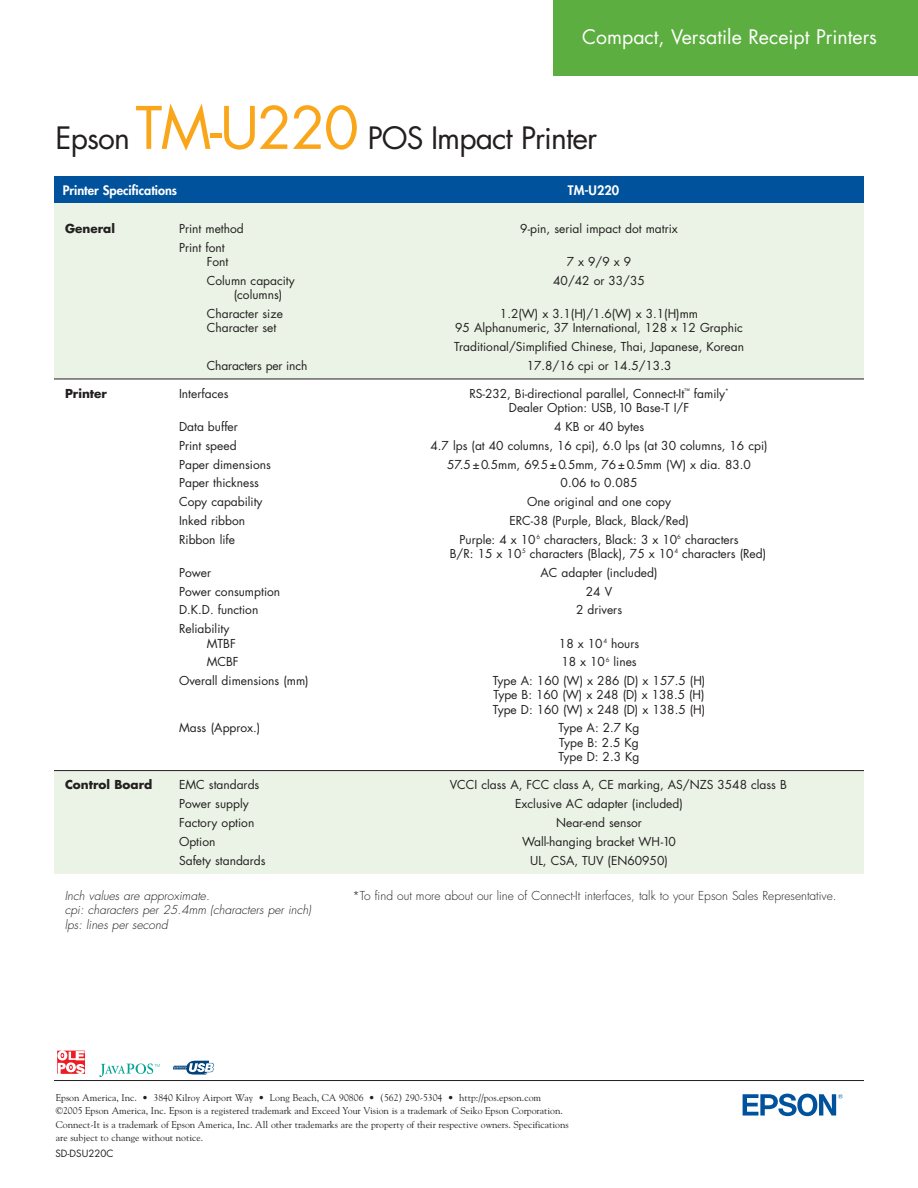
<style>
.page{position:relative;width:918px;height:1188px;background:#fff}
.page>*{position:absolute;margin:0;border:0;box-sizing:border-box;transform-origin:0 0}
.t1{font:30px "Futura";letter-spacing:-.03em;color:#231f20}
.t2{font:19.5px "Futura";color:#fff}
.t3{font:800 12.75px "Futura";color:#fff}
.t4{font:12px/14.2px "Futura";color:#231f20}
.t5{font:italic 300 12px/14.2px "Futura";color:#231f20}
.t6{font:300 12px "Futura";color:#231f20}
.t7{font:700 12px "Futura";color:#231f20}
.t8{font:9.75px/13.5px "Goudy";color:#231f20}
.t9{font:9.75px "Futura";color:#231f20}
.s1{font-size:57px;color:#faa61a}
</style>
<div class="page">
<div style="left:54px;top:203px;width:810px;height:176px;background:#eaf3e5"></div>
<div style="left:54px;top:771px;width:810px;height:103px;background:#eaf3e5"></div>
<div style="left:54px;top:176px;width:810px;height:27px;background:#00529c"></div>
<hr style="left:54px;top:379px;width:810px;height:1px;background:#231f20">
<hr style="left:54px;top:770px;width:810px;height:1px;background:#231f20">
<hr style="left:54px;top:1080px;width:810px;height:1px;background:#231f20">
<svg style="left:743px;top:1094px;width:100px;height:22px"></svg>
<div style="left:554px;top:0;width:364px;height:76px;background:#5dae40"></div>
<svg style="left:57px;top:1051px;width:28px;height:23px"></svg>
<svg style="left:99px;top:1064px;width:61px;height:13px"></svg>
<svg style="left:172px;top:1060px;width:43px;height:15px"></svg>
<h2 class="t2" style="left:582px;top:27px;width:296px">Compact, Versatile Receipt Printers</h2>
<h1 class="t1" style="left:56px;top:124px;width:543px">Epson <span class="s1">TM-U220</span> POS Impact Printer</h1>
<p class="t3" style="left:63px;top:184px;width:116px">Printer Specifications</p>
<p class="t3" style="left:568px;top:184px;width:53px">TM-U220</p>
<p class="t7" style="left:65px;top:223px;width:51px">General</p>
<p class="t4" style="left:179px;top:222px;width:66px">Print method</p>
<p class="t4" style="left:520px;top:222px;width:159px">9-pin, serial impact dot matrix</p>
<p class="t4" style="left:207px;top:241px;width:23px;text-indent:-28px">Print font<br>Font</p>
<p class="t4" style="left:567px;top:255px;width:66px">7 x 9/9 x 9</p>
<p class="t4" style="left:207px;top:274px;width:90px">Column capacity</p>
<p class="t4" style="left:553px;top:274px;width:93px">40/42 or 33/35</p>
<p class="t4" style="left:207px;top:286px;width:78px;line-height:18.8px;text-align:right">(columns)<br>Character size</p>
<p class="t4" style="left:500px;top:307px;width:200px">1.2(W) x 3.1(H)/1.6(W) x 3.1(H)mm</p>
<p class="t4" style="left:207px;top:322px;width:71px">Character set</p>
<p class="t4" style="left:454px;top:319px;width:291px;line-height:18.8px">95 Alphanumeric, 37 International, 128 x 12 Graphic<br>Traditional/Simplified Chinese, Thai, Japanese, Korean</p>
<p class="t4" style="left:207px;top:359px;width:102px">Characters per inch</p>
<p class="t4" style="left:527px;top:359px;width:146px">17.8/16 cpi or 14.5/13.3</p>
<p class="t7" style="left:65px;top:388px;width:43px">Printer</p>
<p class="t4" style="left:179px;top:388px;width:51px">Interfaces</p>
<p class="t4" style="left:469px;top:388px;width:261px;text-align:center">RS-232, Bi-directional parallel, Connect-It<sup>™</sup> family<sup>*<br></sup>Dealer Option: USB,10 Base-T I/F</p>
<p class="t4" style="left:179px;top:421px;width:60px">Data buffer</p>
<p class="t4" style="left:554px;top:421px;width:92px">4 KB or 40 bytes</p>
<p class="t4" style="left:179px;top:439px;width:59px">Print speed</p>
<p class="t4" style="left:431px;top:439px;width:339px">4.7 lps (at 40 columns, 16 cpi), 6.0 lps (at 30 columns, 16 cpi)</p>
<p class="t4" style="left:179px;top:458px;width:93px">Paper dimensions</p>
<p class="t4" style="left:447px;top:458px;width:305px">57.5±0.5mm, 69.5±0.5mm, 76±0.5mm (W) x dia. 83.0</p>
<p class="t4" style="left:179px;top:477px;width:82px">Paper thickness</p>
<p class="t4" style="left:561px;top:477px;width:78px">0.06 to 0.085</p>
<p class="t4" style="left:179px;top:496px;width:85px">Copy capability</p>
<p class="t4" style="left:527px;top:496px;width:145px">One original and one copy</p>
<p class="t4" style="left:179px;top:515px;width:68px">Inked ribbon</p>
<p class="t4" style="left:509px;top:515px;width:181px">ERC-38 (Purple, Black, Black/Red)</p>
<p class="t4" style="left:179px;top:533px;width:58px">Ribbon life</p>
<p class="t4" style="left:450px;top:533px;width:318px;text-indent:10px">Purple: 4 x 10<sup>6</sup> characters, Black: 3 x 10<sup>6</sup> characters<br>B/R: 15 x 10<sup>5</sup> characters (Black), 75 x 10<sup>4</sup> characters (Red)</p>
<p class="t4" style="left:179px;top:566px;width:34px">Power</p>
<p class="t4" style="left:541px;top:566px;width:118px">AC adapter (included)</p>
<p class="t4" style="left:179px;top:585px;width:103px">Power consumption</p>
<p class="t4" style="left:586px;top:585px;width:28px">24 V</p>
<p class="t4" style="left:179px;top:604px;width:81px">D.K.D. function</p>
<p class="t4" style="left:576px;top:604px;width:48px">2 drivers</p>
<p class="t4" style="left:207px;top:623px;width:30px;text-indent:-28px">Reliability<br>MTBF</p>
<p class="t4" style="left:559px;top:637px;width:82px">18 x 10<sup>4</sup> hours</p>
<p class="t4" style="left:207px;top:656px;width:33px">MCBF</p>
<p class="t4" style="left:561px;top:656px;width:77px">18 x 10<sup>6</sup> lines</p>
<p class="t4" style="left:179px;top:675px;width:131px">Overall dimensions (mm)</p>
<p class="t4" style="left:493px;top:675px;width:214px;text-align:justify">Type A: 160 (W) x 286 (D) x 157.5 (H)<br>Type B: 160 (W) x 248 (D) x 138.5 (H)<br>Type D: 160 (W) x 248 (D) x 138.5 (H)</p>
<p class="t4" style="left:179px;top:722px;width:83px">Mass (Approx.)</p>
<p class="t4" style="left:559px;top:722px;width:83px;text-align:justify">Type A: 2.7 Kg Type B: 2.5 Kg Type D: 2.3 Kg</p>
<p class="t7" style="left:65px;top:779px;width:89px">Control Board</p>
<p class="t4" style="left:179px;top:779px;width:82px">EMC standards</p>
<p class="t4" style="left:450px;top:779px;width:339px">VCCI class A, FCC class A, CE marking, AS/NZS 3548 class B</p>
<p class="t4" style="left:179px;top:798px;width:71px">Power supply</p>
<p class="t4" style="left:515px;top:798px;width:169px">Exclusive AC adapter (included)</p>
<p class="t4" style="left:179px;top:816px;width:77px">Factory option</p>
<p class="t4" style="left:556px;top:816px;width:87px">Near-end sensor</p>
<p class="t4" style="left:179px;top:835px;width:38px">Option</p>
<p class="t4" style="left:522px;top:835px;width:155px">Wall-hanging bracket WH-10</p>
<p class="t4" style="left:179px;top:854px;width:88px">Safety standards</p>
<p class="t4" style="left:530px;top:854px;width:139px">UL, CSA, TUV (EN60950)</p>
<p class="t5" style="left:65px;top:890px;width:149px">Inch values are approximate.</p>
<p class="t6" style="left:352px;top:890px;width:486px">*To find out more about our line of Connect-It interfaces, talk to your Epson Sales Representative.</p>
<p class="t5" style="left:65px;top:904px;width:250px">cpi: characters per 25.4mm (characters per inch) lps: lines per second</p>
<p class="t8" style="left:56px;top:1092px;width:514px">Epson America, Inc. • 3840 Kilroy Airport Way • Long Beach, CA 90806 • (562) 290-5304 • http://pos.epson.com ©2005 Epson America, Inc. Epson is a registered trademark and Exceed Your Vision is a trademark of Seiko Epson Corporation.<br>Connect-It is a trademark of Epson America, Inc. All other trademarks are the property of their respective owners. Specifications are subject to change without notice.</p>
<p class="t9" style="left:56px;top:1149px;width:59px">SD-DSU220C</p>
</div>
